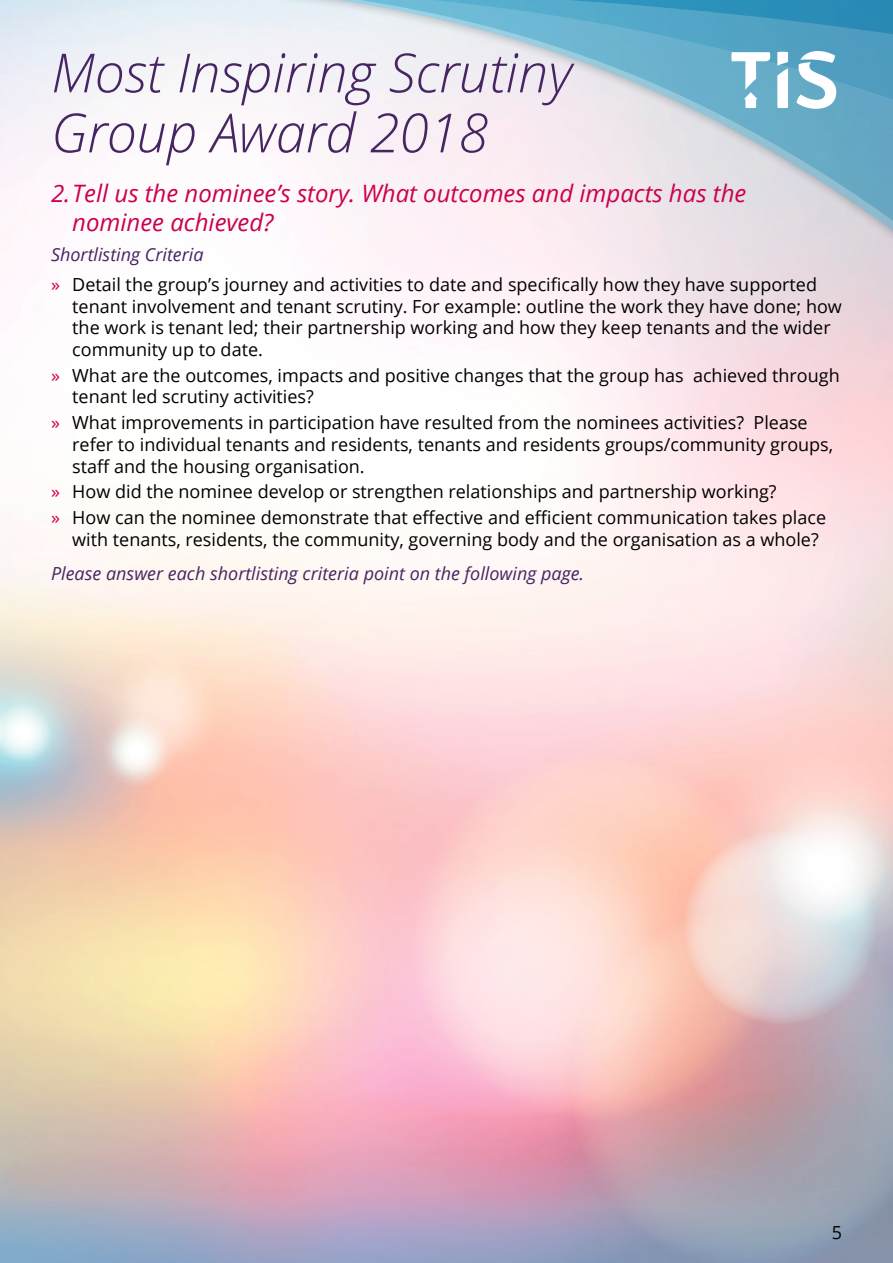
<style>
.page{position:relative;width:893px;height:1263px;background:#fff}
.page>*{position:absolute;margin:0;border:0;box-sizing:border-box;transform-origin:0 0}
.t1{font:italic 300 54px/60px "Open Sans";color:#462563}
.t2{font:italic 24px/28.8px "Open Sans";color:#cb004e}
.t3{font:18px/21.6px "Open Sans";color:#000}
.t4{font:italic 18px "Open Sans";color:#462563}
.s1{font-style:italic;color:#462563}
.s2{color:#cb004e}
</style>
<div class="page">
<div style="left:225px;top:0;width:668px;height:250px;background:#000;opacity:.6"></div>
<svg style="left:234px;top:0;width:659px;height:240px;fill:#fbf2f7"></svg>
<svg style="left:255px;top:103px;width:638px;height:127px"></svg>
<svg style="left:254px;top:36px;width:639px;height:67px"></svg>
<svg style="left:254px;top:0;width:639px;height:36px;background:#79b8d2"></svg>
<svg style="left:777px;top:52px;width:11px;height:56px"></svg>
<svg style="left:796px;top:51px;width:40px;height:58px"></svg>
<svg style="left:731px;top:52px;width:39px;height:56px"></svg>
<h1 class="t1" style="left:51px;top:41px;width:523px">Most Inspiring Scrutiny<br>Group Award 2018</h1>
<h2 class="t2" style="left:72px;top:178px;width:676px;text-indent:-21px">2.Tell us the nominee’s story. What outcomes and impacts has the nominee achieved?</h2>
<p class="t3" style="left:51px;top:239px;width:768px;line-height:30.2px"><span class="s1">Shortlisting Criteria<br></span><span class="s2">»</span> Detail the group’s journey and activities to date and specifically how they have supported</p>
<p class="t3" style="left:72px;top:295px;width:771px">tenant involvement and tenant scrutiny. For example: outline the work they have done; how the work is tenant led; their partnership working and how they keep tenants and the wider community up to date.</p>
<p class="t3" style="left:72px;top:364px;width:769px;text-indent:-21px"><span class="s2">»</span> What are the outcomes, impacts and positive changes that the group has achieved through tenant led scrutiny activities?</p>
<p class="t3" style="left:72px;top:411px;width:762px;text-indent:-21px"><span class="s2">»</span> What improvements in participation have resulted from the nominees activities? Please refer to individual tenants and residents, tenants and residents groups/community groups, staff and the housing organisation.</p>
<p class="t3" style="left:51px;top:478px;width:777px;line-height:25.8px"><span class="s2">»</span> How did the nominee develop or strengthen relationships and partnership working?<br><span class="s2">»</span> How can the nominee demonstrate that effective and efficient communication takes place</p>
<p class="t3" style="left:72px;top:528px;width:748px">with tenants, residents, the community, governing body and the organisation as a whole?</p>
<p class="t4" style="left:51px;top:561px;width:535px">Please answer each shortlisting criteria point on the following page.</p>
<p class="t3" style="left:832px;top:1221px;width:12px">5</p>
</div>
